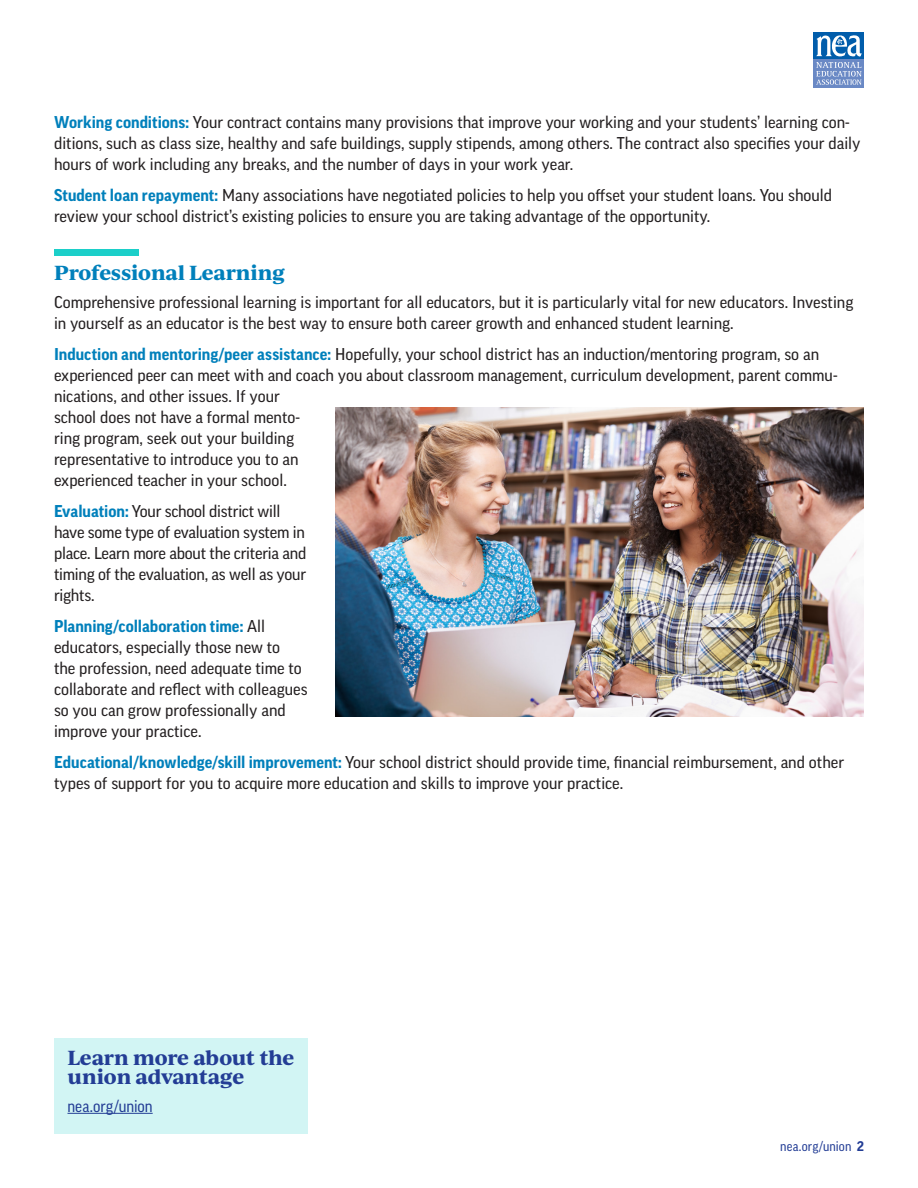
<style>
.page{position:relative;width:918px;height:1188px;background:#fff}
.page>*{position:absolute;margin:0;border:0;box-sizing:border-box;transform-origin:0 0}
.Subhead{font:700 19.5px/19.5px "Ivy Journal";letter-spacing:-.015em;color:#233d95}
.Subhead-2{font:700 19.5px "Ivy Journal";color:#0080bb}
.Text{font:16.5px/21px "Good Pro News";color:#231f20}
.Text-2{font:16.5px "Good Pro Narr News";color:#233d95}
.t1{font:13.5px "Good Pro Narr News";letter-spacing:.01em;color:#233d95}
.s1{font-family:"Good Pro";font-weight:700;color:#0080bb}
.s2{font-family:"Good Pro";font-weight:700}
</style>
<div class="page">
<div style="left:54px;top:249px;width:85px;height:7px;background:#1ccfc9"></div>
<div style="left:814px;top:59px;width:50px;height:28px;background:#6a89c5"></div>
<div style="left:814px;top:33px;width:50px;height:26px;background:#015dab"></div>
<svg style="left:816px;top:35px;width:46px;height:50px"></svg>
<img style="left:335px;top:407px;width:529px;height:309px">
<div style="left:54px;top:1038px;width:254px;height:96px;background:#d2f5f4"></div>
<hr style="left:68px;top:1113px;width:85px;height:1px;background:#233d95">
<p class="Text" style="left:54px;top:112px;width:808px"><span class="s1">Working conditions:</span> Your contract contains many provisions that improve your working and your students’ learning con&shy;ditions, such as class size, healthy and safe buildings, supply stipends, among others. The contract also specifies your daily hours of work including any breaks, and the number of days in your work year.</p>
<p class="Text" style="left:54px;top:185px;width:780px"><span class="s1">Student loan repayment:</span> Many associations have negotiated policies to help you offset your student loans. You should review your school district’s existing policies to ensure you are taking advantage of the opportunity.</p>
<p class="Subhead-2" style="left:54px;top:258px;width:233px">Professional Learning</p>
<p class="Text" style="left:54px;top:291px;width:801px">Comprehensive professional learning is important for all educators, but it is particularly vital for new educators. Investing in yourself as an educator is the best way to ensure both career growth and enhanced student learning.</p>
<p class="Text" style="left:54px;top:343px;width:785px"><span class="s1">Induction and mentoring/peer assistance:</span> Hopefully, your school district has an induction/mentoring program, so an experienced peer can meet with and coach you about classroom management, curriculum development, parent commu&shy;nications, and other issues. If your<br>school does not have a formal mento-<br>ring program, seek out your building<br>representative to introduce you to an<br>experienced teacher in your school.</p>
<p class="Text" style="left:54px;top:500px;width:254px"><span class="s1">Evaluation:</span> Your school district will have some type of evaluation system in place. Learn more about the criteria and timing of the evaluation, as well as your rights.</p>
<p class="Text" style="left:54px;top:615px;width:255px"><span class="s1">Planning/collaboration time:</span> All educators, especially those new to<br>the profession, need adequate time to collaborate and reflect with colleagues so you can grow professionally and improve your practice.</p>
<p class="Text" style="left:54px;top:751px;width:792px"><span class="s1">Educational/knowledge/skill improvement:</span> Your school district should provide time, financial reimbursement, and other types of support for you to acquire more education and skills to improve your practice.</p>
<p class="Subhead" style="left:68px;top:1047px;width:229px">Learn more about the union advantage</p>
<p class="Text-2" style="left:68px;top:1097px;width:87px">nea.org/union</p>
<p class="t1" style="left:780px;top:1139px;width:85px">nea.org/union <span class="s2">2</span></p>
</div>
